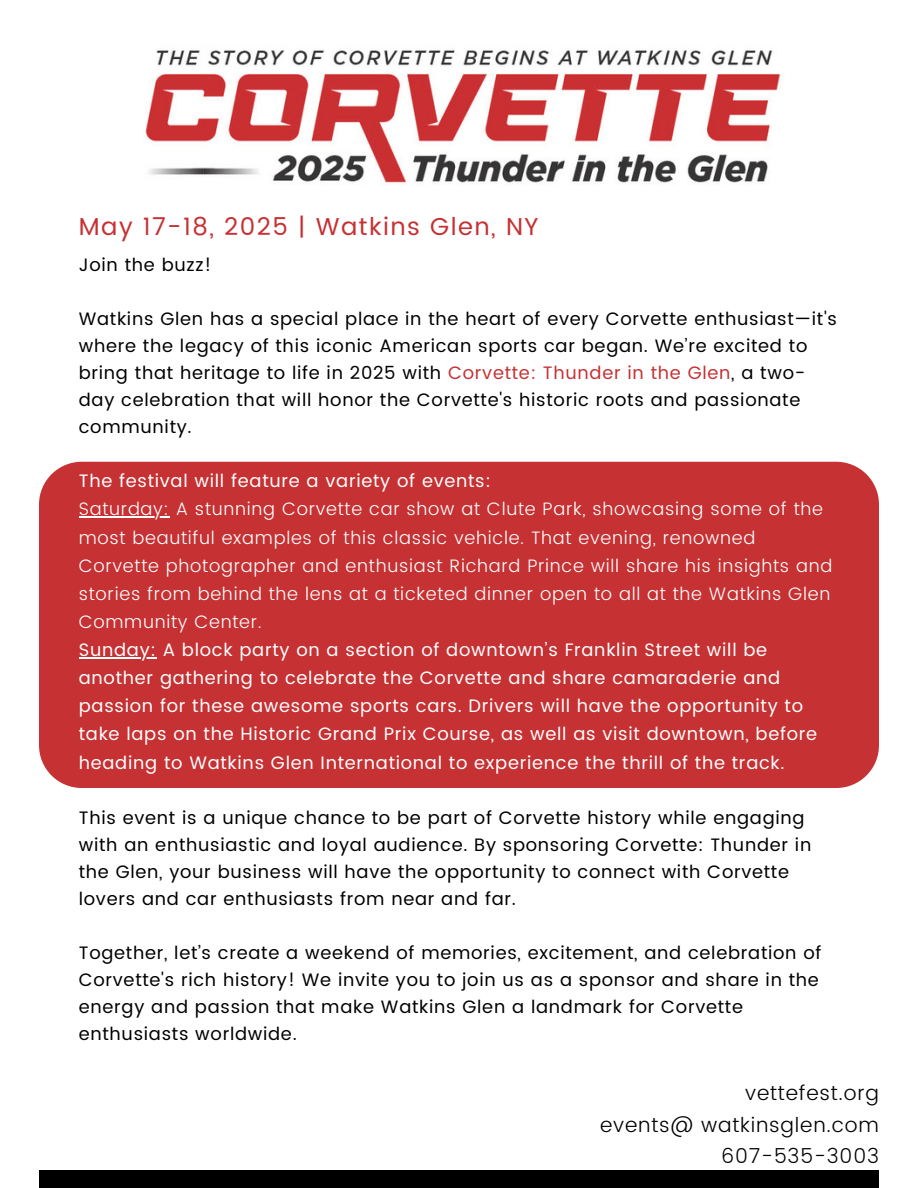
<style>
.page{position:relative;width:918px;height:1188px;background:#fff}
.page>*{position:absolute;margin:0;border:0;box-sizing:border-box;transform-origin:0 0}
.t1{font:26.85px "Poppins";color:#fff}
.t2{font:24.45px "Poppins";letter-spacing:.06em;color:#c63133}
.t3{font:300 20.4px/31.5px "Poppins";letter-spacing:.04em;color:#000;text-align:right}
.t4{font:18px/27px "Poppins";letter-spacing:.04em;color:#000}
.t5{font:18px/28.2px "Poppins";letter-spacing:.04em;color:#fff}
.t6{font:300 18px/28.2px "Poppins";letter-spacing:.04em;color:#fff}
.s1{color:#c63133}
</style>
<div class="page">
<div style="left:39px;top:1170px;width:840px;height:18px;background:#000"></div>
<img style="left:145px;top:50px;width:638px;height:135px">
<div style="left:39px;top:462px;width:840px;height:326px;background:#c63133"></div>
<hr style="left:79px;top:517px;width:91px;height:1px;background:#fff">
<hr style="left:79px;top:657px;width:78px;height:1px;background:#fff">
<p class="t2" style="left:79px;top:212px;width:461px">May 17-18, 2025 | Watkins Glen, NY</p>
<h2 class="t4" style="left:79px;top:252px;width:134px">Join the buzz!</h2>
<p class="t4" style="left:79px;top:306px;width:760px">Watkins Glen has a special place in the heart of every Corvette enthusiast—it's where the legacy of this iconic American sports car began. We’re excited to bring that heritage to life in 2025 with <span class="s1">Corvette: Thunder in the Glen</span>, a two&shy;day celebration that will honor the Corvette's historic roots and passionate community.</p>
<p class="t5" style="left:79px;top:467px;width:414px">The festival will feature a variety of events:</p>
<p class="t6" style="left:79px;top:495px;width:755px">Saturday: A stunning Corvette car show at Clute Park, showcasing some of the most beautiful examples of this classic vehicle. That evening, renowned Corvette photographer and enthusiast Richard Prince will share his insights and stories from behind the lens at a ticketed dinner open to all at the Watkins Glen Community Center.</p>
<p class="t5" style="left:79px;top:636px;width:740px">Sunday: A block party on a section of downtown’s Franklin Street will be another gathering to celebrate the Corvette and share camaraderie and passion for these awesome sports cars. Drivers will have the opportunity to take laps on the Historic Grand Prix Course, as well as visit downtown, before heading to Watkins Glen International to experience the thrill of the track.</p>
<p class="t4" style="left:79px;top:804px;width:734px">This event is a unique chance to be part of Corvette history while engaging with an enthusiastic and loyal audience. By sponsoring Corvette: Thunder in the Glen, your business will have the opportunity to connect with Corvette lovers and car enthusiasts from near and far.</p>
<p class="t4" style="left:79px;top:939px;width:744px">Together, let’s create a weekend of memories, excitement, and celebration of Corvette's rich history! We invite you to join us as a sponsor and share in the energy and passion that make Watkins Glen a landmark for Corvette enthusiasts worldwide.</p>
<p class="t1" style="left:86px;top:460px;width:324px">COMPANY CASE STUDY</p>
<h1 class="t3" style="left:600px;top:1077px;width:280px">vettefest.org<br>events@ watkinsglen.com<br>607-535-3003</h1>
</div>
